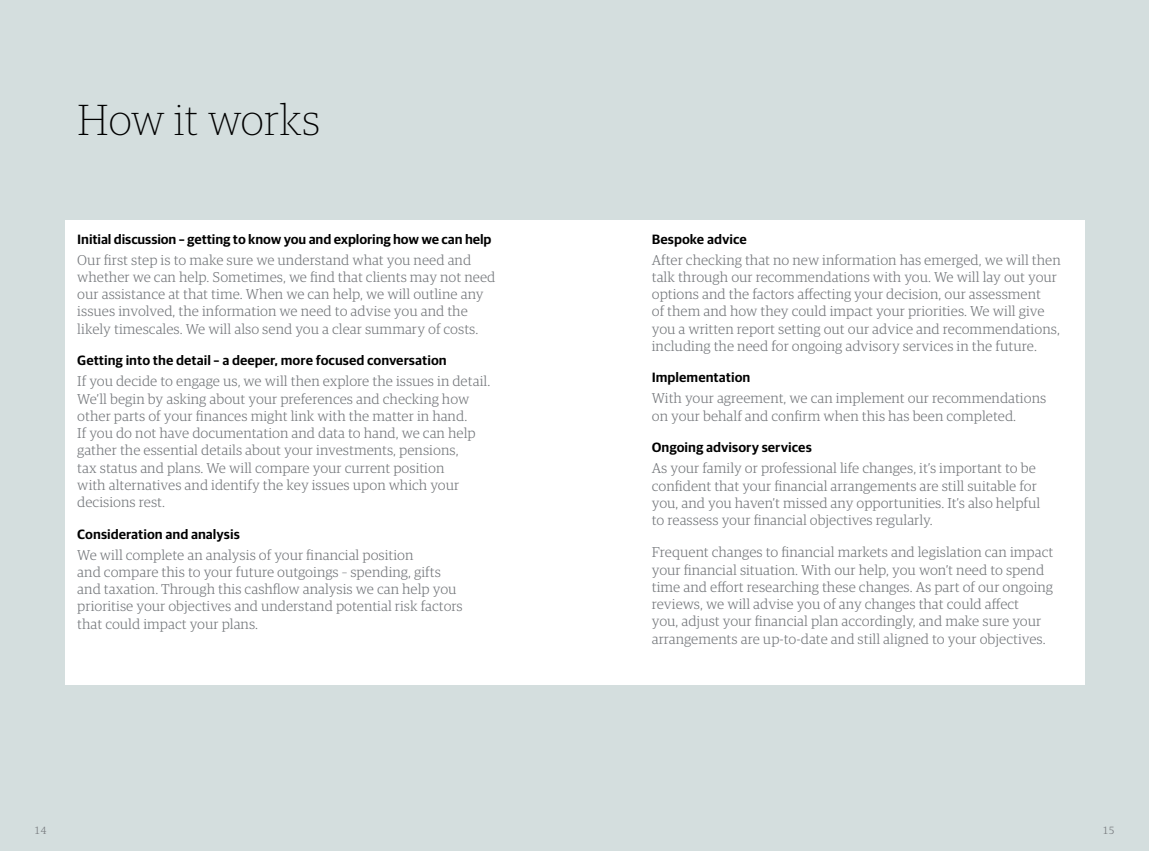
<style>
.page{position:relative;width:1149px;height:851px;background:#fff}
.page>*{position:absolute;margin:0;border:0;box-sizing:border-box;transform-origin:0 0}
.t1{font:100 43.5px "Guardian RTB Egyp";letter-spacing:-.01em;color:#000}
.t2{font:300 14.25px/17.2px "Guardian RTB Egyp";color:#74777b}
.t3{font:600 13.5px "Guardian RTB Sans";color:#000}
.t4{font:300 10.5px "Guardian RTB Egyp";color:#74777b}
</style>
<div class="page">
<div style="left:0;top:0;width:1148px;height:850px;background:#d4dede"></div>
<div style="left:64px;top:220px;width:1020px;height:464px;background:#fff"></div>
<h1 class="t1" style="left:77px;top:92px;width:245px">How it works</h1>
<p class="t3" style="left:77px;top:229px;width:415px">Initial discussion – getting to know you and exploring how we can help</p>
<p class="t2" style="left:77px;top:250px;width:419px">Our first step is to make sure we understand what you need and whether we can help. Sometimes, we find that clients may not need our assistance at that time. When we can help, we will outline any issues involved, the information we need to advise you and the likely timescales. We will also send you a clear summary of costs.</p>
<p class="t3" style="left:77px;top:350px;width:371px">Getting into the detail – a deeper, more focused conversation</p>
<p class="t2" style="left:77px;top:372px;width:414px">If you decide to engage us, we will then explore the issues in detail.<br>We’ll begin by asking about your preferences and checking how other parts of your finances might link with the matter in hand.<br>If you do not have documentation and data to hand, we can help gather the essential details about your investments, pensions,<br>tax status and plans. We will compare your current position<br>with alternatives and identify the key issues upon which your decisions rest.</p>
<p class="t3" style="left:77px;top:524px;width:164px">Consideration and analysis</p>
<p class="t2" style="left:77px;top:545px;width:387px">We will complete an analysis of your financial position<br>and compare this to your future outgoings – spending, gifts and taxation. Through this cashflow analysis we can help you prioritise your objectives and understand potential risk factors that could impact your plans.</p>
<p class="t3" style="left:651px;top:229px;width:97px">Bespoke advice</p>
<p class="t2" style="left:651px;top:250px;width:410px">After checking that no new information has emerged, we will then talk through our recommendations with you. We will lay out your options and the factors affecting your decision, our assessment<br>of them and how they could impact your priorities. We will give you a written report setting out our advice and recommendations, including the need for ongoing advisory services in the future.</p>
<p class="t3" style="left:651px;top:368px;width:100px">Implementation</p>
<p class="t2" style="left:651px;top:389px;width:396px">With your agreement, we can implement our recommendations on your behalf and confirm when this has been completed.</p>
<p class="t3" style="left:651px;top:437px;width:161px">Ongoing advisory services</p>
<p class="t2" style="left:651px;top:459px;width:390px">As your family or professional life changes, it’s important to be confident that your financial arrangements are still suitable for you, and you haven’t missed any opportunities. It’s also helpful to reassess your financial objectives regularly.</p>
<p class="t2" style="left:651px;top:543px;width:403px">Frequent changes to financial markets and legislation can impact your financial situation. With our help, you won’t need to spend time and effort researching these changes. As part of our ongoing reviews, we will advise you of any changes that could affect<br>you, adjust your financial plan accordingly, and make sure your arrangements are up-to-date and still aligned to your objectives.</p>
<p class="t4" style="left:34px;top:823px;width:14px">14</p>
<p class="t4" style="left:1101px;top:823px;width:14px">15</p>
</div>
